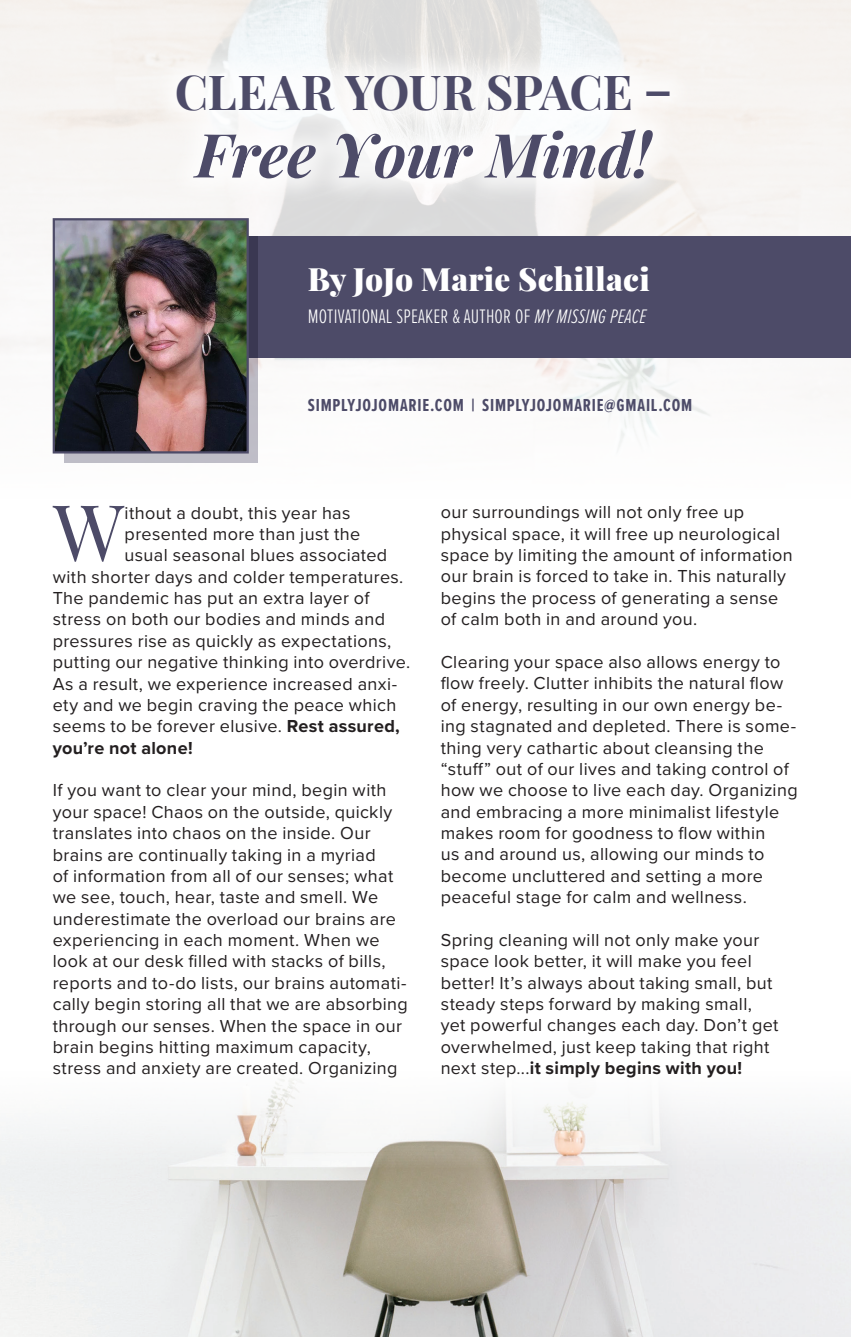
<style>
.page{position:relative;width:851px;height:1337px;background:#fff}
.page>*{position:absolute;margin:0;border:0;box-sizing:border-box;transform-origin:0 0}
.t1{font:78.3px "Playfair Display";color:#4d4b68}
.t2{font:italic 700 60.75px "Playfair Display";letter-spacing:-.005em;color:#4d4b68}
.t3{font:700 47.25px "Playfair Display";letter-spacing:-.005em;color:#4d4b68}
.t4{font:900 31.5px "Playfair Display";letter-spacing:.01em;color:#fff}
.t5{font:300 20.25px "Proxima Nova Ex Cn";letter-spacing:.01em;color:#fff}
.t6{font:18px/21.4px "Proxima Nova";letter-spacing:.02em;color:#231f20}
.t7{font:700 18px "Proxima Nova Ex Cn";letter-spacing:.045em;color:#4d4b68}
.t8{font:700 18px "Proxima Nova";letter-spacing:.015em;color:#231f20}
.s1{font-style:italic}
.s2{font-weight:700}
</style>
<div class="page">
<img style="left:0;top:1079px;width:850px;height:257px">
<img style="left:0;top:0;width:850px;height:454px">
<div style="left:149px;top:48px;width:548px;height:159px;background:#fff;opacity:.75"></div>
<div style="left:176px;top:236px;width:674px;height:121px;background:#4d4b68"></div>
<svg style="left:64px;top:236px;width:194px;height:227px;background:#9593a2"></svg>
<img style="left:56px;top:221px;width:190px;height:229px">
<div style="left:53px;top:218px;width:196px;height:235px;border:2px solid #4d4b68"></div>
<h3 class="t3" style="left:175px;top:55px;width:499px">CLEAR YOUR SPACE –</h3>
<h2 class="t2" style="left:196px;top:107px;width:457px">Free Your Mind!</h2>
<h3 class="t4" style="left:308px;top:255px;width:343px">By JoJo Marie Schillaci</h3>
<p class="t5" style="left:308px;top:301px;width:340px">MOTIVATIONAL SPEAKER &amp; AUTHOR OF <span class="s1">MY MISSING PEACE</span></p>
<p class="t7" style="left:308px;top:392px;width:386px">SIMPLYJOJOMARIE.COM | SIMPLYJOJOMARIE@GMAIL.COM</p>
<h1 class="t1" style="left:53px;top:470px;width:72px">W</h1>
<p class="t6" style="left:125px;top:501px;width:227px">ithout a doubt, this year has</p>
<p class="t6" style="left:125px;top:522px;width:237px">presented more than just the</p>
<p class="t6" style="left:125px;top:544px;width:264px">usual seasonal blues associated</p>
<p class="t6" style="left:53px;top:565px;width:352px">with shorter days and colder temperatures.</p>
<p class="t6" style="left:53px;top:586px;width:318px">The pandemic has put an extra layer of</p>
<p class="t6" style="left:53px;top:608px;width:334px">stress on both our bodies and minds and</p>
<p class="t6" style="left:53px;top:629px;width:340px">pressures rise as quickly as expectations,</p>
<p class="t6" style="left:53px;top:650px;width:359px">putting our negative thinking into overdrive.</p>
<p class="t6" style="left:53px;top:672px;width:346px">As a result, we experience increased anxi-</p>
<p class="t6" style="left:53px;top:693px;width:345px">ety and we begin craving the peace which</p>
<p class="t6" style="left:53px;top:715px;width:348px">seems to be forever elusive. <span class="s2">Rest assured,</span></p>
<p class="t8" style="left:53px;top:734px;width:141px">you’re not alone!</p>
<p class="t6" style="left:53px;top:779px;width:357px">If you want to clear your mind, begin with your space! Chaos on the outside, quickly translates into chaos on the inside. Our brains are continually taking in a myriad<br>of information from all of our senses; what we see, touch, hear, taste and smell. We underestimate the overload our brains are experiencing in each moment. When we look at our desk filled with stacks of bills, reports and to-do lists, our brains automati&shy;cally begin storing all that we are absorbing through our senses. When the space in our brain begins hitting maximum capacity, stress and anxiety are created. Organizing</p>
<p class="t6" style="left:440px;top:501px;width:353px">our surroundings will not only free up physical space, it will free up neurological space by limiting the amount of information our brain is forced to take in. This naturally begins the process of generating a sense of calm both in and around you.</p>
<p class="t6" style="left:440px;top:650px;width:358px">Clearing your space also allows energy to flow freely. Clutter inhibits the natural flow of energy, resulting in our own energy be&shy;ing stagnated and depleted. There is some&shy;thing very cathartic about cleansing the “stuff” out of our lives and taking control of how we choose to live each day. Organizing and embracing a more minimalist lifestyle makes room for goodness to flow within<br>us and around us, allowing our minds to become uncluttered and setting a more peaceful stage for calm and wellness.</p>
<p class="t6" style="left:440px;top:928px;width:339px">Spring cleaning will not only make your space look better, it will make you feel better! It’s always about taking small, but steady steps forward by making small, yet powerful changes each day. Don’t get overwhelmed, just keep taking that right next step...<span class="s2">it simply begins with you!</span></p>
</div>
